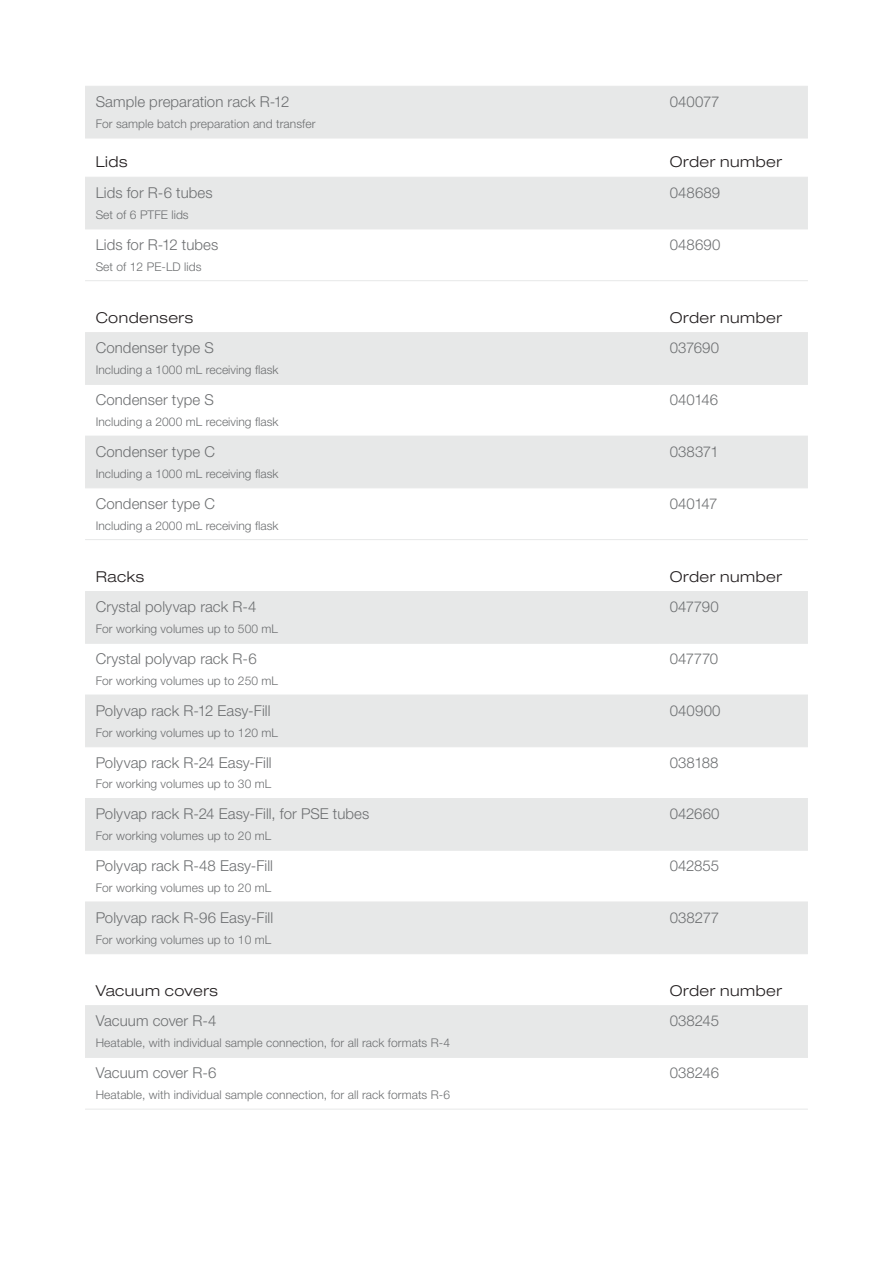
<style>
.page{position:relative;width:893px;height:1263px;background:#fff}
.page>*{position:absolute;margin:0;border:0;box-sizing:border-box;transform-origin:0 0}
.Table_content_left{font:300 15px "Helvetica Neue LT Std";letter-spacing:.005em;color:#6d6f71}
.Table_title_small_le{font:300 expanded 15px "Helvetica Neue LT Std";letter-spacing:.035em;color:#231f20}
.Footnote___page_numb{font:300 12px "Helvetica Neue LT Std";letter-spacing:.005em;color:#6d6f71}
</style>
<div class="page">
<div style="left:85px;top:87px;width:723px;height:51px;background:#e7e8e8"></div>
<hr style="left:85px;top:86px;width:574px;height:1px;background:#e7e8e8">
<hr style="left:659px;top:138px;width:149px;height:1px;background:#e7e8e8">
<hr style="left:659px;top:86px;width:149px;height:1px;background:#e7e8e8">
<hr style="left:85px;top:138px;width:574px;height:1px;background:#e7e8e8">
<div style="left:85px;top:178px;width:723px;height:51px;background:#e7e8e8"></div>
<hr style="left:85px;top:229px;width:574px;height:1px;background:#e7e8e8">
<hr style="left:659px;top:229px;width:149px;height:1px;background:#e7e8e8">
<hr style="left:659px;top:280px;width:149px;height:1px;background:#e7e8e8">
<hr style="left:85px;top:177px;width:574px;height:1px;background:#e7e8e8">
<hr style="left:659px;top:177px;width:149px;height:1px;background:#e7e8e8">
<hr style="left:85px;top:280px;width:574px;height:1px;background:#e7e8e8">
<svg style="left:85px;top:333px;width:723px;height:154px;fill:#e7e8e8"></svg>
<hr style="left:85px;top:384px;width:574px;height:1px;background:#e7e8e8">
<hr style="left:85px;top:436px;width:574px;height:1px;background:#e7e8e8">
<hr style="left:85px;top:487px;width:574px;height:1px;background:#e7e8e8">
<hr style="left:659px;top:384px;width:149px;height:1px;background:#e7e8e8">
<hr style="left:85px;top:332px;width:574px;height:1px;background:#e7e8e8">
<hr style="left:659px;top:332px;width:149px;height:1px;background:#e7e8e8">
<hr style="left:659px;top:436px;width:149px;height:1px;background:#e7e8e8">
<hr style="left:659px;top:487px;width:149px;height:1px;background:#e7e8e8">
<hr style="left:659px;top:539px;width:149px;height:1px;background:#e7e8e8">
<hr style="left:85px;top:539px;width:574px;height:1px;background:#e7e8e8">
<svg style="left:85px;top:592px;width:723px;height:361px;fill:#e7e8e8"></svg>
<hr style="left:85px;top:643px;width:574px;height:1px;background:#e7e8e8">
<hr style="left:85px;top:695px;width:574px;height:1px;background:#e7e8e8">
<hr style="left:85px;top:746px;width:574px;height:1px;background:#e7e8e8">
<hr style="left:85px;top:798px;width:574px;height:1px;background:#e7e8e8">
<hr style="left:85px;top:850px;width:574px;height:1px;background:#e7e8e8">
<hr style="left:659px;top:643px;width:149px;height:1px;background:#e7e8e8">
<hr style="left:85px;top:591px;width:574px;height:1px;background:#e7e8e8">
<hr style="left:659px;top:591px;width:149px;height:1px;background:#e7e8e8">
<hr style="left:659px;top:695px;width:149px;height:1px;background:#e7e8e8">
<hr style="left:659px;top:746px;width:149px;height:1px;background:#e7e8e8">
<hr style="left:659px;top:798px;width:149px;height:1px;background:#e7e8e8">
<hr style="left:659px;top:850px;width:149px;height:1px;background:#e7e8e8">
<hr style="left:659px;top:901px;width:149px;height:1px;background:#e7e8e8">
<hr style="left:659px;top:953px;width:149px;height:1px;background:#e7e8e8">
<hr style="left:85px;top:901px;width:574px;height:1px;background:#e7e8e8">
<hr style="left:85px;top:953px;width:574px;height:1px;background:#e7e8e8">
<div style="left:85px;top:1006px;width:723px;height:51px;background:#e7e8e8"></div>
<hr style="left:85px;top:1057px;width:574px;height:1px;background:#e7e8e8">
<hr style="left:85px;top:1109px;width:574px;height:1px;background:#e7e8e8">
<hr style="left:85px;top:1005px;width:574px;height:1px;background:#e7e8e8">
<hr style="left:659px;top:1005px;width:149px;height:1px;background:#e7e8e8">
<hr style="left:659px;top:1109px;width:149px;height:1px;background:#e7e8e8">
<hr style="left:659px;top:1057px;width:149px;height:1px;background:#e7e8e8">
<p class="Table_content_left" style="left:96px;top:93px;width:195px">Sample preparation rack R-12</p>
<p class="Footnote___page_numb" style="left:96px;top:116px;width:221px">For sample batch preparation and transfer</p>
<p class="Table_content_left" style="left:670px;top:93px;width:51px">040077</p>
<p class="Table_title_small_le" style="left:96px;top:153px;width:33px">Lids</p>
<p class="Table_title_small_le" style="left:670px;top:153px;width:114px">Order number</p>
<p class="Table_content_left" style="left:96px;top:183px;width:119px">Lids for R-6 tubes</p>
<p class="Footnote___page_numb" style="left:96px;top:207px;width:95px">Set of 6 PTFE lids</p>
<p class="Table_content_left" style="left:670px;top:183px;width:52px">048689</p>
<p class="Table_content_left" style="left:96px;top:235px;width:124px">Lids for R-12 tubes</p>
<p class="Footnote___page_numb" style="left:96px;top:259px;width:107px">Set of 12 PE-LD lids</p>
<p class="Table_content_left" style="left:670px;top:235px;width:52px">048690</p>
<p class="Table_title_small_le" style="left:96px;top:308px;width:99px">Condensers</p>
<p class="Table_title_small_le" style="left:670px;top:308px;width:114px">Order number</p>
<p class="Table_content_left" style="left:96px;top:339px;width:120px">Condenser type S</p>
<p class="Footnote___page_numb" style="left:96px;top:363px;width:184px">Including a 1000 mL receiving flask</p>
<p class="Table_content_left" style="left:670px;top:339px;width:51px">037690</p>
<p class="Table_content_left" style="left:96px;top:391px;width:120px">Condenser type S</p>
<p class="Footnote___page_numb" style="left:96px;top:414px;width:184px">Including a 2000 mL receiving flask</p>
<p class="Table_content_left" style="left:670px;top:391px;width:50px">040146</p>
<p class="Table_content_left" style="left:96px;top:442px;width:121px">Condenser type C</p>
<p class="Footnote___page_numb" style="left:96px;top:466px;width:184px">Including a 1000 mL receiving flask</p>
<p class="Table_content_left" style="left:670px;top:442px;width:50px">038371</p>
<p class="Table_content_left" style="left:96px;top:494px;width:121px">Condenser type C</p>
<p class="Footnote___page_numb" style="left:96px;top:518px;width:184px">Including a 2000 mL receiving flask</p>
<p class="Table_content_left" style="left:670px;top:494px;width:49px">040147</p>
<p class="Table_title_small_le" style="left:96px;top:567px;width:50px">Racks</p>
<p class="Table_title_small_le" style="left:670px;top:567px;width:114px">Order number</p>
<p class="Table_content_left" style="left:96px;top:598px;width:162px">Crystal polyvap rack R-4</p>
<p class="Footnote___page_numb" style="left:96px;top:622px;width:184px">For working volumes up to 500 mL</p>
<p class="Table_content_left" style="left:670px;top:598px;width:51px">047790</p>
<p class="Table_content_left" style="left:96px;top:649px;width:162px">Crystal polyvap rack R-6</p>
<p class="Footnote___page_numb" style="left:96px;top:673px;width:184px">For working volumes up to 250 mL</p>
<p class="Table_content_left" style="left:670px;top:649px;width:50px">047770</p>
<p class="Table_content_left" style="left:96px;top:701px;width:176px">Polyvap rack R-12 Easy-Fill</p>
<p class="Footnote___page_numb" style="left:96px;top:725px;width:184px">For working volumes up to 120 mL</p>
<p class="Table_content_left" style="left:670px;top:701px;width:52px">040900</p>
<p class="Table_content_left" style="left:96px;top:753px;width:178px">Polyvap rack R-24 Easy-Fill</p>
<p class="Footnote___page_numb" style="left:96px;top:777px;width:177px">For working volumes up to 30 mL</p>
<p class="Table_content_left" style="left:670px;top:753px;width:50px">038188</p>
<p class="Table_content_left" style="left:96px;top:805px;width:275px">Polyvap rack R-24 Easy-Fill, for PSE tubes</p>
<p class="Footnote___page_numb" style="left:96px;top:828px;width:177px">For working volumes up to 20 mL</p>
<p class="Table_content_left" style="left:670px;top:805px;width:51px">042660</p>
<p class="Table_content_left" style="left:96px;top:856px;width:179px">Polyvap rack R-48 Easy-Fill</p>
<p class="Footnote___page_numb" style="left:96px;top:880px;width:177px">For working volumes up to 20 mL</p>
<p class="Table_content_left" style="left:670px;top:856px;width:51px">042855</p>
<p class="Table_content_left" style="left:96px;top:908px;width:179px">Polyvap rack R-96 Easy-Fill</p>
<p class="Footnote___page_numb" style="left:96px;top:932px;width:177px">For working volumes up to 10 mL</p>
<p class="Table_content_left" style="left:670px;top:908px;width:51px">038277</p>
<p class="Table_title_small_le" style="left:96px;top:981px;width:124px">Vacuum covers</p>
<p class="Table_title_small_le" style="left:670px;top:981px;width:114px">Order number</p>
<p class="Table_content_left" style="left:96px;top:1012px;width:122px">Vacuum cover R-4</p>
<p class="Footnote___page_numb" style="left:96px;top:1036px;width:356px">Heatable, with individual sample connection, for all rack formats R-4</p>
<p class="Table_content_left" style="left:670px;top:1012px;width:51px">038245</p>
<p class="Table_content_left" style="left:96px;top:1064px;width:122px">Vacuum cover R-6</p>
<p class="Footnote___page_numb" style="left:96px;top:1087px;width:356px">Heatable, with individual sample connection, for all rack formats R-6</p>
<p class="Table_content_left" style="left:670px;top:1064px;width:51px">038246</p>
</div>
